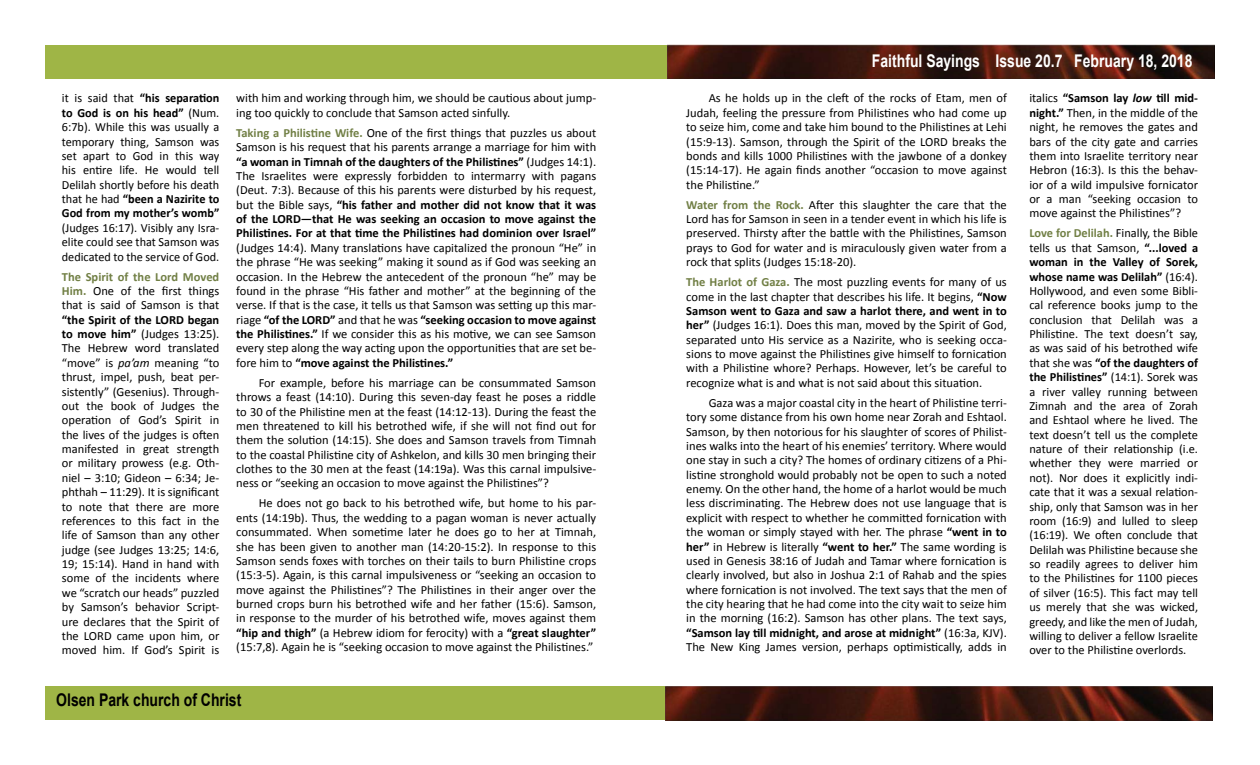
<style>
.page{position:relative;width:1260px;height:765px;background:#fff}
.page>*{position:absolute;margin:0;border:0;box-sizing:border-box;transform-origin:0 0}
.t1{font:700 17.5px "Arial";color:#fff;scale:.8 1}
.t2{font:700 17.5px "Arial";color:#000;scale:.8 1}
.t3{font:12.5px/14.4px "Calibri";color:#000;text-align:justify}
.s1{font-weight:700}
.s2{font-weight:700;color:#717f45}
.s3{font-style:italic}
.s4{font-weight:700;font-style:italic}
</style>
<div class="page">
<div style="left:45px;top:45px;width:630px;height:34px;background:#9fb546"></div>
<div style="left:45px;top:686px;width:630px;height:34px;background:#9fb546"></div>
<img style="left:667px;top:45px;width:548px;height:34px">
<img style="left:666px;top:686px;width:547px;height:34px">
<p class="t3" style="left:62px;top:91px;width:159px">it is said that <span class="s1">“his separation to God is on his head”</span> (Num.<br>6:7b). While this was usually a temporary thing, Samson was set apart to God in this way his entire life. He would tell Delilah shortly before his death that he had <span class="s1">“been a Nazirite to God from my mother’s womb”</span></p>
<p class="t3" style="left:62px;top:220px;width:159px">(Judges 16:17). Visibly any Isra&shy;elite could see that Samson was dedicated to the service of God.</p>
<p class="t3" style="left:62px;top:269px;width:159px"><span class="s2">The Spirit of the Lord Moved Him.</span> One of the first things that is said of Samson is that</p>
<p class="t3" style="left:62px;top:312px;width:159px"><span class="s1">“the Spirit of the LORD began to move him”</span> (Judges 13:25).<br>The Hebrew word translated “move” is <span class="s3">pa’am</span> meaning “to thrust, impel, push, beat per&shy;sistently” (Gesenius). Through&shy;out the book of Judges the operation of God’s Spirit in the lives of the judges is often manifested in great strength or military prowess (e.g. Oth&shy;niel – 3:10; Gideon – 6:34; Je&shy;phthah – 11:29). It is significant to note that there are more references to this fact in the life of Samson than any other judge (see Judges 13:25; 14:6, 19; 15:14). Hand in hand with some of the incidents where we “scratch our heads” puzzled by Samson’s behavior Script&shy;ure declares that the Spirit of the LORD came upon him, or moved him. If God’s Spirit is</p>
<p class="t3" style="left:236px;top:91px;width:361px">with him and working through him, we should be cautious about jump&shy;ing too quickly to conclude that Samson acted sinfully.</p>
<p class="t3" style="left:236px;top:125px;width:362px"><span class="s2">Taking a Philistine Wife.</span> One of the first things that puzzles us about Samson is his request that his parents arrange a marriage for him with <span class="s1">“a woman in Timnah of the daughters of the Philistines”</span> (Judges 14:1).<br>The Israelites were expressly forbidden to intermarry with pagans (Deut. 7:3). Because of this his parents were disturbed by his request, but the Bible says, <span class="s1">“his father and mother did not know that it was of the LORD—that He was seeking an occasion to move against the Philistines. For at that time the Philistines had dominion over Israel”</span></p>
<p class="t3" style="left:236px;top:240px;width:362px">(Judges 14:4). Many translations have capitalized the pronoun “He” in the phrase “He was seeking” making it sound as if God was seeking an occasion. In the Hebrew the antecedent of the pronoun “he” may be found in the phrase “His father and mother” at the beginning of the verse. If that is the case, it tells us that Samson was setting up this mar&shy;riage <span class="s1">“of the LORD”</span> and that he was <span class="s1">“seeking occasion to move against the Philistines.”</span> If we consider this as his motive, we can see Samson every step along the way acting upon the opportunities that are set be&shy;fore him to <span class="s1">“move against the Philistines.”</span></p>
<p class="t3" style="left:236px;top:375px;width:361px;text-indent:22px">For example, before his marriage can be consummated Samson throws a feast (14:10). During this seven-day feast he poses a riddle to 30 of the Philistine men at the feast (14:12-13). During the feast the men threatened to kill his betrothed wife, if she will not find out for them the solution (14:15). She does and Samson travels from Timnah to the coastal Philistine city of Ashkelon, and kills 30 men bringing their clothes to the 30 men at the feast (14:19a). Was this carnal impulsive&shy;ness or “seeking an occasion to move against the Philistines”?</p>
<p class="t3" style="left:236px;top:496px;width:362px;text-indent:22px">He does not go back to his betrothed wife, but home to his par&shy;ents (14:19b). Thus, the wedding to a pagan woman is never actually consummated. When sometime later he does go to her at Timnah, she has been given to another man (14:20-15:2). In response to this Samson sends foxes with torches on their tails to burn Philistine crops (15:3-5). Again, is this carnal impulsiveness or “seeking an occasion to move against the Philistines”? The Philistines in their anger over the burned crops burn his betrothed wife and her father (15:6). Samson, in response to the murder of his betrothed wife, moves against them <span class="s1">“hip and thigh”</span> (a Hebrew idiom for ferocity) with a <span class="s1">“great slaughter” </span>(15:7,8). Again he is “seeking occasion to move against the Philistines.”</p>
<h1 class="t2" style="left:56px;top:688px;width:233px">Olsen Park church of Christ</h1>
<h1 class="t1" style="left:872px;top:49px;width:402px">Faithful Sayings Issue 20.7 February 18, 2018</h1>
<p class="t3" style="left:686px;top:91px;width:322px;text-indent:22px">As he holds up in the cleft of the rocks of Etam, men of Judah, feeling the pressure from Philistines who had come up to seize him, come and take him bound to the Philistines at Lehi (15:9-13). Samson, through the Spirit of the LORD breaks the bonds and kills 1000 Philistines with the jawbone of a donkey (15:14-17). He again finds another “occasion to move against the Philistine.”</p>
<p class="t3" style="left:686px;top:197px;width:322px"><span class="s2">Water from the Rock.</span> After this slaughter the care that the Lord has for Samson in seen in a tender event in which his life is preserved. Thirsty after the battle with the Philistines, Samson prays to God for water and is miraculously given water from a rock that splits (Judges 15:18-20).</p>
<p class="t3" style="left:686px;top:274px;width:322px"><span class="s2">The Harlot of Gaza.</span> The most puzzling events for many of us come in the last chapter that describes his life. It begins, <span class="s1">“Now Samson went to Gaza and saw a harlot there, and went in to her”</span> (Judges 16:1). Does this man, moved by the Spirit of God, separated unto His service as a Nazirite, who is seeking occa&shy;sions to move against the Philistines give himself to fornication with a Philistine whore? Perhaps. However, let’s be careful to recognize what is and what is not said about this situation.</p>
<p class="t3" style="left:686px;top:395px;width:322px;text-indent:22px">Gaza was a major coastal city in the heart of Philistine terri&shy;tory some distance from his own home near Zorah and Eshtaol.<br>Samson, by then notorious for his slaughter of scores of Philist&shy;ines walks into the heart of his enemies’ territory. Where would one stay in such a city? The homes of ordinary citizens of a Phi&shy;listine stronghold would probably not be open to such a noted enemy. On the other hand, the home of a harlot would be much less discriminating. The Hebrew does not use language that is explicit with respect to whether he committed fornication with the woman or simply stayed with her. The phrase <span class="s1">“went in to her”</span> in Hebrew is literally <span class="s1">“went to her.”</span> The same wording is used in Genesis 38:16 of Judah and Tamar where fornication is clearly involved, but also in Joshua 2:1 of Rahab and the spies where fornication is not involved. The text says that the men of the city hearing that he had come into the city wait to seize him in the morning (16:2). Samson has other plans. The text says, <span class="s1">“Samson lay till midnight, and arose at midnight”</span> (16:3a, KJV).<br>The New King James version, perhaps optimistically, adds in</p>
<p class="t3" style="left:1029px;top:91px;width:170px">italics <span class="s1">“Samson lay</span> <span class="s4">low</span> <span class="s1">till mid&shy;night.”</span> Then, in the middle of the night, he removes the gates and bars of the city gate and carries them into Israelite territory near Hebron (16:3). Is this the behav&shy;ior of a wild impulsive fornicator or a man “seeking occasion to move against the Philistines”?</p>
<p class="t3" style="left:1029px;top:226px;width:170px"><span class="s2">Love for Delilah.</span> Finally, the Bible tells us that Samson, <span class="s1">“...loved a woman in the Valley of Sorek, whose name was Delilah”</span> (16:4).<br>Hollywood, and even some Bibli&shy;cal reference books jump to the conclusion that Delilah was a Philistine. The text doesn’t say, as was said of his betrothed wife that she was <span class="s1">“of the daughters of the Philistines”</span> (14:1). Sorek was a river valley running between Zimnah and the area of Zorah and Eshtaol where he lived. The text doesn’t tell us the complete nature of their relationship (i.e. whether they were married or not). Nor does it explicitly indi&shy;cate that it was a sexual relation&shy;ship, only that Samson was in her room (16:9) and lulled to sleep (16:19). We often conclude that Delilah was Philistine because she so readily agrees to deliver him to the Philistines for 1100 pieces of silver (16:5). This fact may tell us merely that she was wicked, greedy, and like the men of Judah, willing to deliver a fellow Israelite over to the Philistine overlords.</p>
</div>
